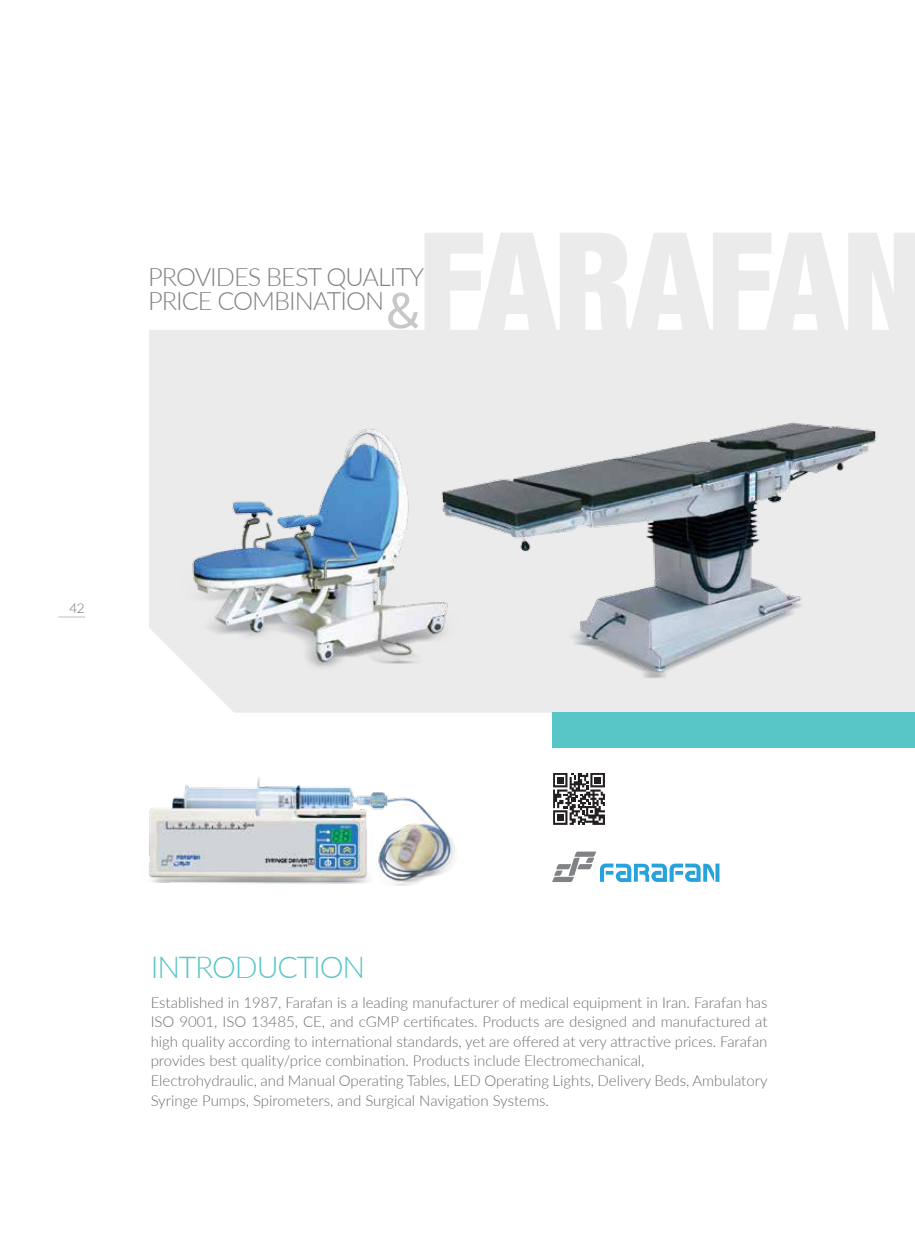
<style>
.page{position:relative;width:915px;height:1234px;background:#fff}
.page>*{position:absolute;margin:0;border:0;box-sizing:border-box;transform-origin:0 0}
.t1{font:300 30.15px "Lato";letter-spacing:-.04em;color:#58c5c7}
.t2{font:300 25.35px/23.9px "Lato";letter-spacing:-.04em;color:#808285}
.t3{font:300 15px/19.5px "Lato";color:#6d6e71}
.t4{font:300 13.5px "Lato";color:#6d6e71}
.s1{font-family:"Sarabun";font-weight:400;font-size:50.25px;color:#c7c8ca}
</style>
<div class="page">
<svg style="left:58px;top:616px;width:27px;height:1px"></svg>
<div style="left:149px;top:330px;width:765px;height:382px;background:#ebebec"></div>
<div style="left:552px;top:712px;width:362px;height:36px;background:#58c5c7"></div>
<svg style="left:552px;top:851px;width:161px;height:30px"></svg>
<svg style="left:715px;top:863px;width:4px;height:18px"></svg>
<svg style="left:553px;top:773px;width:51px;height:51px"></svg>
<img style="left:173px;top:409px;width:308px;height:304px">
<img style="left:149px;top:777px;width:306px;height:109px">
<img style="left:403px;top:394px;width:511px;height:311px">
<h2 class="t2" style="left:148px;top:263px;width:277px">PROVIDES BEST QUALITY<br>PRICE COMBINATION<span class="s1">&amp;</span></h2>
<p class="t4" style="left:69px;top:598px;width:17px">42</p>
<h1 class="t1" style="left:151px;top:946px;width:216px">INTRODUCTION</h1>
<p class="t3" style="left:151px;top:991px;width:618px">Established in 1987, Farafan is a leading manufacturer of medical equipment in Iran. Farafan has ISO 9001, ISO 13485, CE, and cGMP certificates. Products are designed and manufactured at high quality according to international standards, yet are offered at very attractive prices. Farafan provides best quality/price combination. Products include Electromechanical,<br>Electrohydraulic, and Manual Operating Tables, LED Operating Lights, Delivery Beds, Ambulatory Syringe Pumps, Spirometers, and Surgical Navigation Systems.</p>
</div>
